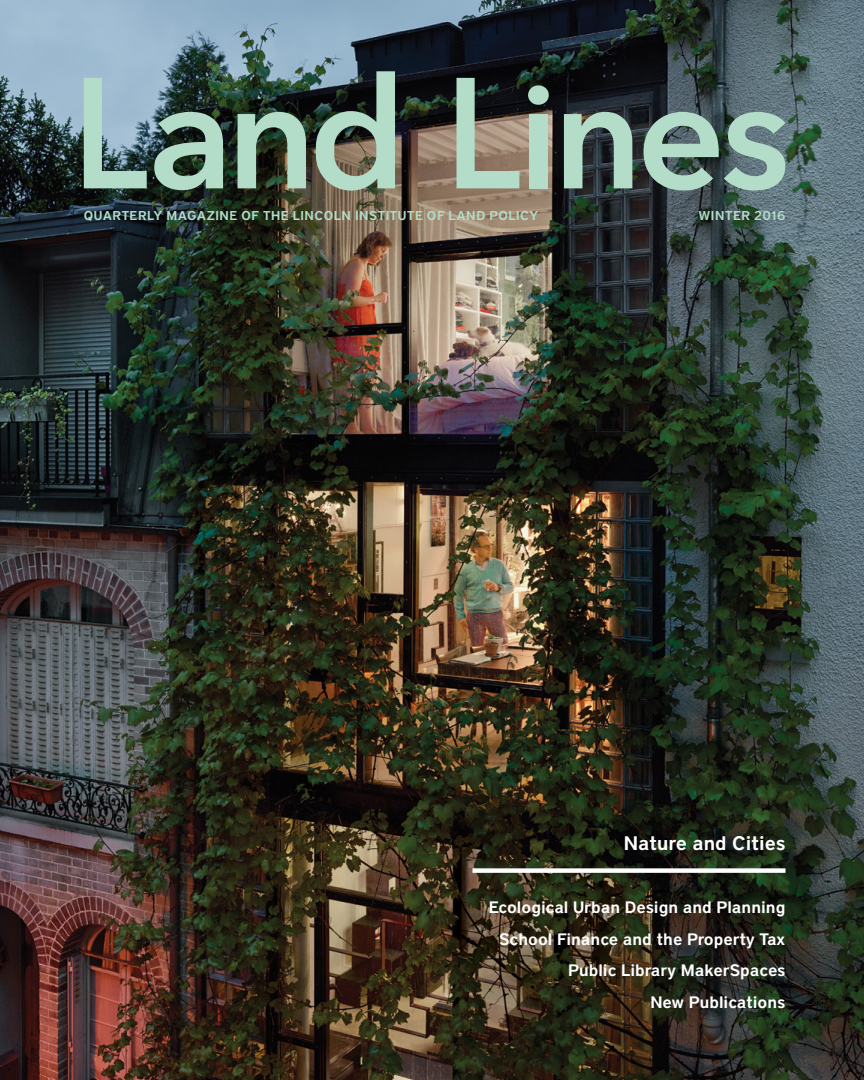
<style>
.page{position:relative;width:864px;height:1080px;background:#fff}
.page>*{position:absolute;margin:0;border:0;box-sizing:border-box;transform-origin:0 0}
.t1{font:600 19.5px "District";color:#fff}
.t2{font:600 16.5px/31.5px "District";color:#fff;text-align:right}
.t3{font:600 12.75px "District";letter-spacing:.04em;color:#b3ddc9}
</style>
<div class="page">
<img style="left:0;top:0;width:864px;height:1080px">
<div style="left:472px;top:868px;width:314px;height:5px;background:#fff"></div>
<svg style="left:316px;top:71px;width:79px;height:120px;background:#788d81"></svg>
<svg style="left:84px;top:78px;width:63px;height:110px;background:#95b6b9"></svg>
<svg style="left:457px;top:78px;width:62px;height:110px;background:#818b7d"></svg>
<svg style="left:154px;top:112px;width:69px;height:78px;background:#7a9a8c"></svg>
<svg style="left:238px;top:112px;width:68px;height:76px;background:#789583"></svg>
<div style="left:529px;top:114px;width:19px;height:74px;background:#b3ddc9"></div>
<svg style="left:564px;top:112px;width:68px;height:76px;background:#7b978d"></svg>
<svg style="left:528px;top:85px;width:21px;height:20px"></svg>
<svg style="left:643px;top:112px;width:143px;height:79px;background:#7f9d94"></svg>
<p class="t3" style="left:84px;top:208px;width:456px">QUARTERLY MAGAZINE OF THE LINCOLN INSTITUTE OF LAND POLICY</p>
<p class="t3" style="left:699px;top:208px;width:88px">WINTER 2016</p>
<p class="t1" style="left:624px;top:832px;width:163px">Nature and Cities</p>
<p class="t2" style="left:489px;top:892px;width:298px">Ecological Urban Design and Planning<br>School Finance and the Property Tax<br>Public Library MakerSpaces<br>New Publications</p>
</div>
